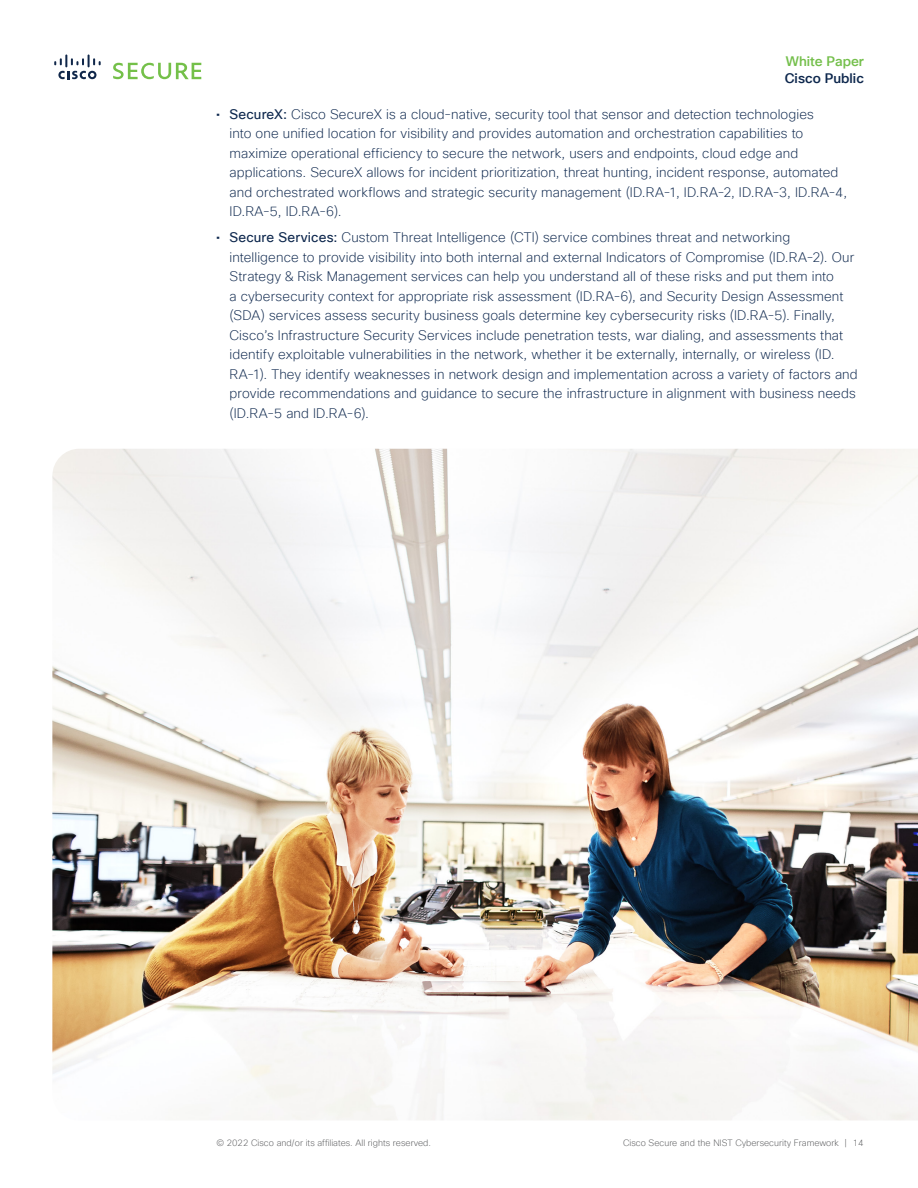
<style>
.page{position:relative;width:918px;height:1188px;background:#fff}
.page>*{position:absolute;margin:0;border:0;box-sizing:border-box;transform-origin:0 0}
.t1{font:200 13.5px/19.5px "Cisco Sans TT";letter-spacing:.01em;color:#0d274d}
.t2{font:500 13.5px "Cisco Sans TT";color:#0d274d}
.t3{font:500 13.5px "Cisco Sans TT";color:#74bf4b}
.t4{font:200 9px "Cisco Sans TT";color:#58595b}
.s1{font-weight:400}
</style>
<div class="page">
<svg style="left:54px;top:55px;width:47px;height:24px"></svg>
<svg style="left:113px;top:63px;width:88px;height:16px"></svg>
<img style="left:52px;top:449px;width:866px;height:671px">
<p class="t3" style="left:786px;top:52px;width:80px">White Paper</p>
<p class="t2" style="left:785px;top:69px;width:81px">Cisco Public</p>
<p class="t1" style="left:230px;top:105px;width:619px;text-indent:-14px"><span class="s1">• SecureX:</span> Cisco SecureX is a cloud-native, security tool that sensor and detection technologies<br>into one unified location for visibility and provides automation and orchestration capabilities to maximize operational efficiency to secure the network, users and endpoints, cloud edge and applications. SecureX allows for incident prioritization, threat hunting, incident response, automated and orchestrated workflows and strategic security management (ID.RA-1, ID.RA-2, ID.RA-3, ID.RA-4, ID.RA-5, ID.RA-6).</p>
<p class="t1" style="left:230px;top:228px;width:630px;text-indent:-14px"><span class="s1">• Secure Services:</span> Custom Threat Intelligence (CTI) service combines threat and networking intelligence to provide visibility into both internal and external Indicators of Compromise (ID.RA-2). Our Strategy &amp; Risk Management services can help you understand all of these risks and put them into<br>a cybersecurity context for appropriate risk assessment (ID.RA-6), and Security Design Assessment (SDA) services assess security business goals determine key cybersecurity risks (ID.RA-5). Finally, Cisco’s Infrastructure Security Services include penetration tests, war dialing, and assessments that identify exploitable vulnerabilities in the network, whether it be externally, internally, or wireless (ID.<br>RA-1). They identify weaknesses in network design and implementation across a variety of factors and provide recommendations and guidance to secure the infrastructure in alignment with business needs (ID.RA-5 and ID.RA-6).</p>
<p class="t4" style="left:216px;top:1137px;width:216px">© 2022 Cisco and/or its affiliates. All rights reserved.</p>
<p class="t4" style="left:623px;top:1137px;width:242px">Cisco Secure and the NIST Cybersecurity Framework | 14</p>
</div>
